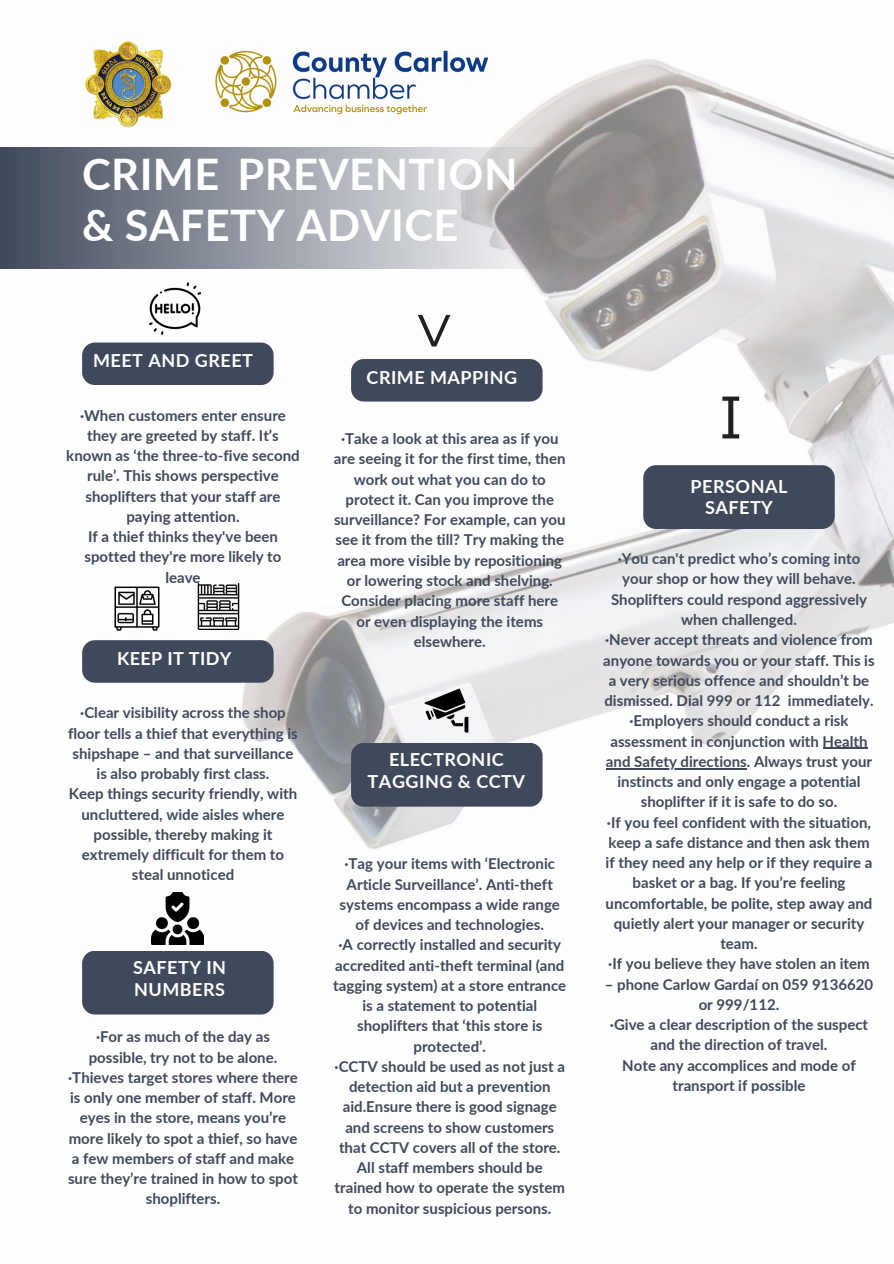
<style>
.page{position:relative;width:894px;height:1264px;background:#fff}
.page>*{position:absolute;margin:0;border:0;box-sizing:border-box;transform-origin:0 0}
.t1{font:60px "Montserrat";color:#231f20}
.t2{font:60px "IBM Plex Sans";color:#231f20}
.t3{font:700 43.5px/51.8px "Lato";letter-spacing:.01em;color:#fff}
.t4{font:700 18px/21.3px "Lato";letter-spacing:.025em;color:#fff;text-align:center}
.t5{font:700 15px/20.2px "Lato";color:#40495b;text-align:center}
</style>
<div class="page">
<img style="left:82px;top:59px;width:811px;height:956px">
<img style="left:0;top:147px;width:558px;height:122px">
<div style="left:82px;top:342px;width:191px;height:43px;background:#40495b;border-radius:13px"></div>
<div style="left:82px;top:640px;width:191px;height:42px;background:#40495b;border-radius:13px"></div>
<div style="left:82px;top:950px;width:191px;height:64px;background:#40495b;border-radius:13px"></div>
<div style="left:351px;top:359px;width:191px;height:42px;background:#40495b;border-radius:13px"></div>
<div style="left:351px;top:743px;width:191px;height:63px;background:#40495b;border-radius:13px"></div>
<div style="left:643px;top:465px;width:191px;height:64px;background:#40495b;border-radius:13px"></div>
<img style="left:196px;top:583px;width:46px;height:46px">
<img style="left:114px;top:585px;width:46px;height:46px">
<img style="left:423px;top:687px;width:47px;height:46px">
<img style="left:152px;top:892px;width:52px;height:52px">
<img style="left:149px;top:282px;width:52px;height:52px">
<img style="left:82px;top:41px;width:91px;height:89px">
<img style="left:201px;top:50px;width:302px;height:108px">
<hr style="left:822px;top:747px;width:45px;height:1px;background:#40495b">
<hr style="left:605px;top:768px;width:141px;height:1px;background:#40495b">
<p class="t3" style="left:82px;top:147px;width:437px">CRIME PREVENTION &amp; SAFETY ADVICE</p>
<h2 class="t4" style="left:93px;top:350px;width:161px">MEET AND GREET</h2>
<p class="t5" style="left:66px;top:404px;width:235px">·When customers enter ensure they are greeted by staff. It’s known as ‘the three-to-five second rule’. This shows perspective shoplifters that your staff are paying attention.</p>
<p class="t5" style="left:84px;top:526px;width:198px">If a thief thinks they've been spotted they're more likely to leave</p>
<p class="t4" style="left:117px;top:647px;width:116px">KEEP IT TIDY</p>
<p class="t5" style="left:68px;top:702px;width:231px">·Clear visibility across the shop floor tells a thief that everything is shipshape – and that surveillance is also probably first class.</p>
<p class="t5" style="left:69px;top:783px;width:230px">Keep things security friendly, with uncluttered, wide aisles where possible, thereby making it extremely difficult for them to steal unnoticed</p>
<p class="t4" style="left:133px;top:956px;width:94px;text-align:left">SAFETY IN<br>NUMBERS</p>
<p class="t5" style="left:89px;top:1026px;width:190px">·For as much of the day as possible, try not to be alone.</p>
<p class="t5" style="left:68px;top:1066px;width:231px">·Thieves target stores where there is only one member of staff. More eyes in the store, means you’re more likely to spot a thief, so have a few members of staff and make sure they’re trained in how to spot shoplifters.</p>
<h2 class="t1" style="left:417px;top:288px;width:34px">v</h2>
<p class="t4" style="left:366px;top:366px;width:152px">CRIME MAPPING</p>
<h2 class="t5" style="left:334px;top:428px;width:233px">·Take a look at this area as if you are seeing it for the first time, then work out what you can do to protect it. Can you improve the surveillance? For example, can you see it from the till? Try making the area more visible by repositioning or lowering stock and shelving.<br>Consider placing more staff here or even displaying the items elsewhere.</h2>
<p class="t4" style="left:367px;top:748px;width:159px">ELECTRONIC<br>TAGGING &amp; CCTV</p>
<p class="t5" style="left:339px;top:853px;width:222px">·Tag your items with ‘Electronic<br>Article Surveillance’. Anti-theft systems encompass a wide range of devices and technologies.</p>
<p class="t5" style="left:333px;top:934px;width:234px">·A correctly installed and security accredited anti-theft terminal (and tagging system) at a store entrance is a statement to potential shoplifters that ‘this store is protected’.</p>
<h2 class="t5" style="left:334px;top:1055px;width:232px">·CCTV should be used as not just a detection aid but a prevention aid.Ensure there is good signage and screens to show customers that CCTV covers all of the store.<br>All staff members should be trained how to operate the system to monitor suspicious persons.</h2>
<p class="t2" style="left:718px;top:377px;width:25px">I</p>
<p class="t4" style="left:690px;top:475px;width:98px">PERSONAL<br>SAFETY</p>
<h2 class="t5" style="left:610px;top:548px;width:257px">·You can't predict who’s coming into your shop or how they will behave.<br>Shoplifters could respond aggressively when challenged.</h2>
<p class="t5" style="left:603px;top:629px;width:273px">·Never accept threats and violence from anyone towards you or your staff. This is a very serious offence and shouldn’t be dismissed. Dial 999 or 112 immediately.</p>
<p class="t5" style="left:610px;top:710px;width:258px">·Employers should conduct a risk assessment in conjunction with Health</p>
<p class="t5" style="left:605px;top:751px;width:268px">and Safety directions. Always trust your instincts and only engage a potential shoplifter if it is safe to do so.<br>·If you feel confident with the situation, keep a safe distance and then ask them if they need any help or if they require a</p>
<p class="t5" style="left:605px;top:872px;width:268px">basket or a bag. If you’re feeling uncomfortable, be polite, step away and quietly alert your manager or security team.<br>·If you believe they have stolen an item</p>
<p class="t5" style="left:604px;top:973px;width:270px">– phone Carlow Gardaí on 059 9136620</p>
<p class="t5" style="left:609px;top:994px;width:260px">or 999/112.<br>·Give a clear description of the suspect and the direction of travel.<br>Note any accomplices and mode of</p>
<p class="t5" style="left:672px;top:1075px;width:134px">transport if possible</p>
</div>
